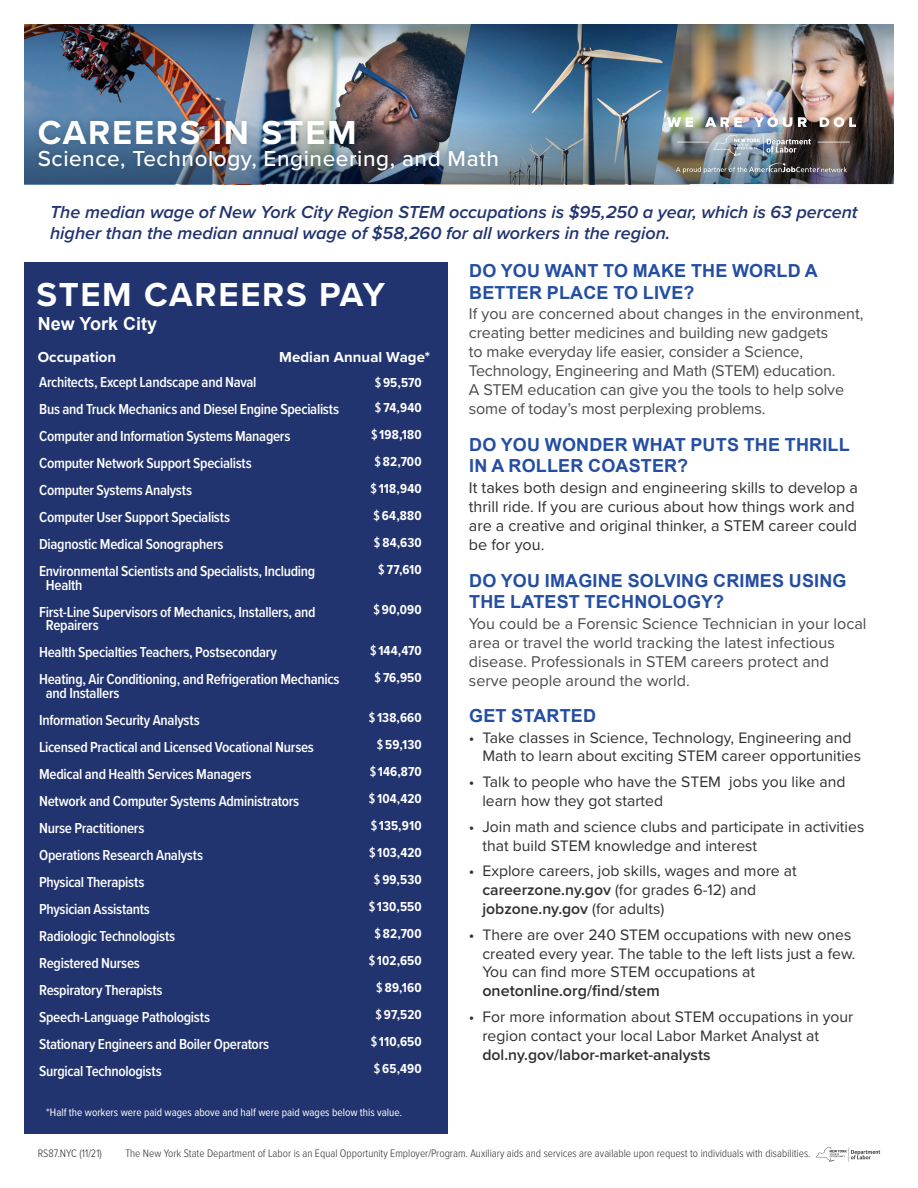
<style>
.page{position:relative;width:918px;height:1188px;background:#fff}
.page>*{position:absolute;margin:0;border:0;box-sizing:border-box;transform-origin:0 0}
.t1{font:700 34.5px "Proxima Nova";letter-spacing:.05em;color:#fff}
.t2{font:500 22.5px "Proxima Nova";letter-spacing:.025em;color:#fff}
.t3{font:700 18px/21.6px "Arial";letter-spacing:.01em;color:#244ea1}
.Main_Head_Line{font:italic 600 18px/21.6px "Proxima Nova";letter-spacing:-.005em;color:#22346f}
.Fact_Sheet_Sub-head{font:700 18px "Arial";color:#fff}
.t4{font:16.2px/18.9px "Proxima Nova";letter-spacing:-.01em;color:#4a4b4c}
.t5{font:16.2px/18.9px "Proxima Nova";color:#312f30}
.t6{font:600 16.2px "Proxima Nova";color:#312f30}
.t7{font:15.75px/18.9px "Proxima Nova";color:#312f30}
.t8{font:600 15.75px "Proxima Nova";color:#312f30}
.Data_Labels{font:600 15px/13.5px "Proxima Nova Cond";letter-spacing:-.02em;color:#fff}
.t9{font:700 15px "Proxima Nova";letter-spacing:.005em;color:#fff}
.Data_Values{font:700 13.5px "Proxima Nova Cond";letter-spacing:.01em;color:#fff}
.P{font:300 11.25px "Proxima Nova Cond";color:#312f30}
.t10{font:11.25px "Proxima Nova Cond";color:#fff}
.s1{font-weight:500}
.s2{font-weight:600}
</style>
<div class="page">
<img style="left:25px;top:25px;width:868px;height:159px">
<div style="left:21px;top:262px;width:427px;height:872px;background:#22346f"></div>
<div style="left:670px;top:120px;width:204px;height:71px;background:#231f20;opacity:.22"></div>
<svg style="left:818px;top:142px;width:32px;height:1px"></svg>
<svg style="left:677px;top:135px;width:134px;height:21px"></svg>
<svg style="left:667px;top:117px;width:26px;height:10px"></svg>
<svg style="left:705px;top:117px;width:37px;height:10px"></svg>
<svg style="left:754px;top:117px;width:38px;height:10px"></svg>
<svg style="left:798px;top:117px;width:9px;height:10px"></svg>
<svg style="left:820px;top:117px;width:36px;height:10px"></svg>
<svg style="left:676px;top:163px;width:171px;height:10px"></svg>
<div style="left:33px;top:114px;width:470px;height:63px;background:#002953;opacity:.2"></div>
<svg style="left:816px;top:1147px;width:64px;height:15px"></svg>
<h1 class="t1" style="left:38px;top:107px;width:320px">CAREERS IN STEM</h1>
<h2 class="t2" style="left:38px;top:142px;width:463px">Science, Technology, Engineering, and Math</h2>
<p class="Main_Head_Line" style="left:50px;top:200px;width:809px">The median wage of New York City Region STEM occupations is $95,250 a year, which is 63 percent higher than the median annual wage of $58,260 for all workers in the region.</p>
<h1 class="t1" style="left:36px;top:268px;width:350px">STEM CAREERS PAY</h1>
<p class="Fact_Sheet_Sub-head" style="left:38px;top:311px;width:121px">New York City</p>
<p class="t9" style="left:38px;top:346px;width:80px">Occupation</p>
<p class="t9" style="left:279px;top:346px;width:153px">Median Annual Wage*</p>
<p class="Data_Labels" style="left:39px;top:375px;width:219px">Architects, Except Landscape and Naval</p>
<p class="Data_Values" style="left:375px;top:373px;width:49px"><span class="s1">$</span> 95,570</p>
<p class="Data_Labels" style="left:39px;top:402px;width:301px">Bus and Truck Mechanics and Diesel Engine Specialists</p>
<p class="Data_Values" style="left:375px;top:397px;width:48px"><span class="s1">$</span> 74,940</p>
<p class="Data_Labels" style="left:39px;top:429px;width:253px">Computer and Information Systems Managers</p>
<p class="Data_Values" style="left:371px;top:424px;width:52px"><span class="s1">$</span>198,180</p>
<p class="Data_Labels" style="left:39px;top:456px;width:214px">Computer Network Support Specialists</p>
<p class="Data_Values" style="left:374px;top:451px;width:49px"><span class="s1">$</span> 82,700</p>
<p class="Data_Labels" style="left:39px;top:483px;width:154px">Computer Systems Analysts</p>
<p class="Data_Values" style="left:371px;top:478px;width:53px"><span class="s1">$</span>118,940</p>
<p class="Data_Labels" style="left:39px;top:510px;width:192px">Computer User Support Specialists</p>
<p class="Data_Values" style="left:373px;top:505px;width:50px"><span class="s1">$</span> 64,880</p>
<p class="Data_Labels" style="left:39px;top:537px;width:186px">Diagnostic Medical Sonographers</p>
<p class="Data_Values" style="left:374px;top:532px;width:49px"><span class="s1">$</span> 84,630</p>
<p class="Data_Labels" style="left:46px;top:564px;width:271px;text-indent:-7px">Environmental Scientists and Specialists, Including<br>Health</p>
<p class="Data_Values" style="left:378px;top:559px;width:45px"><span class="s1">$</span> 77,610</p>
<p class="Data_Labels" style="left:46px;top:604px;width:271px;text-indent:-7px">First-Line Supervisors of Mechanics, Installers, and<br>Repairers</p>
<p class="Data_Values" style="left:373px;top:600px;width:50px"><span class="s1">$</span> 90,090</p>
<p class="Data_Labels" style="left:39px;top:645px;width:239px">Health Specialties Teachers, Postsecondary</p>
<p class="Data_Values" style="left:370px;top:640px;width:53px"><span class="s1">$</span> 144,470</p>
<p class="Data_Labels" style="left:46px;top:672px;width:295px;text-indent:-7px">Heating, Air Conditioning, and Refrigeration Mechanics and Installers</p>
<p class="Data_Values" style="left:374px;top:667px;width:49px"><span class="s1">$</span> 76,950</p>
<p class="Data_Labels" style="left:39px;top:712px;width:162px">Information Security Analysts</p>
<p class="Data_Values" style="left:369px;top:708px;width:54px"><span class="s1">$</span> 138,660</p>
<p class="Data_Labels" style="left:39px;top:739px;width:276px">Licensed Practical and Licensed Vocational Nurses</p>
<p class="Data_Values" style="left:377px;top:735px;width:46px"><span class="s1">$</span> 59,130</p>
<p class="Data_Labels" style="left:39px;top:766px;width:214px">Medical and Health Services Managers</p>
<p class="Data_Values" style="left:370px;top:762px;width:54px"><span class="s1">$</span> 146,870</p>
<p class="Data_Labels" style="left:39px;top:793px;width:262px">Network and Computer Systems Administrators</p>
<p class="Data_Values" style="left:369px;top:789px;width:54px"><span class="s1">$</span> 104,420</p>
<p class="Data_Labels" style="left:39px;top:820px;width:107px">Nurse Practitioners</p>
<p class="Data_Values" style="left:371px;top:816px;width:52px"><span class="s1">$</span> 135,910</p>
<p class="Data_Labels" style="left:39px;top:847px;width:165px">Operations Research Analysts</p>
<p class="Data_Values" style="left:369px;top:843px;width:54px"><span class="s1">$</span> 103,420</p>
<p class="Data_Labels" style="left:39px;top:874px;width:107px">Physical Therapists</p>
<p class="Data_Values" style="left:374px;top:870px;width:49px"><span class="s1">$</span> 99,530</p>
<p class="Data_Labels" style="left:39px;top:901px;width:112px">Physician Assistants</p>
<p class="Data_Values" style="left:369px;top:897px;width:54px"><span class="s1">$</span> 130,550</p>
<p class="Data_Labels" style="left:39px;top:928px;width:138px">Radiologic Technologists</p>
<p class="Data_Values" style="left:374px;top:924px;width:49px"><span class="s1">$</span> 82,700</p>
<p class="Data_Labels" style="left:39px;top:955px;width:102px">Registered Nurses</p>
<p class="Data_Values" style="left:369px;top:951px;width:55px"><span class="s1">$</span> 102,650</p>
<p class="Data_Labels" style="left:39px;top:982px;width:125px">Respiratory Therapists</p>
<p class="Data_Values" style="left:376px;top:978px;width:47px"><span class="s1">$</span> 89,160</p>
<p class="Data_Labels" style="left:39px;top:1009px;width:172px">Speech-Language Pathologists</p>
<p class="Data_Values" style="left:376px;top:1005px;width:48px"><span class="s1">$</span> 97,520</p>
<p class="Data_Labels" style="left:39px;top:1036px;width:232px">Stationary Engineers and Boiler Operators</p>
<p class="Data_Values" style="left:371px;top:1032px;width:52px"><span class="s1">$</span> 110,650</p>
<p class="Data_Labels" style="left:39px;top:1063px;width:124px">Surgical Technologists</p>
<p class="Data_Values" style="left:374px;top:1059px;width:49px"><span class="s1">$</span> 65,490</p>
<p class="t10" style="left:46px;top:1104px;width:357px">*Half the workers were paid wages above and half were paid wages below this value.</p>
<p class="t3" style="left:469px;top:260px;width:350px">DO YOU WANT TO MAKE THE WORLD A<br>BETTER PLACE TO LIVE?</p>
<p class="t4" style="left:469px;top:304px;width:396px">If you are concerned about changes in the environment, creating better medicines and building new gadgets<br>to make everyday life easier, consider a Science, Technology, Engineering and Math (STEM) education.<br>A STEM education can give you the tools to help solve some of today’s most perplexing problems.</p>
<p class="t3" style="left:469px;top:434px;width:382px">DO YOU WONDER WHAT PUTS THE THRILL<br>IN A ROLLER COASTER?</p>
<p class="t5" style="left:469px;top:478px;width:391px">It takes both design and engineering skills to develop a thrill ride. If you are curious about how things work and are a creative and original thinker, a STEM career could be for you.</p>
<p class="t3" style="left:469px;top:570px;width:379px">DO YOU IMAGINE SOLVING CRIMES USING<br>THE LATEST TECHNOLOGY?</p>
<p class="t4" style="left:469px;top:613px;width:399px">You could be a Forensic Science Technician in your local area or travel the world tracking the latest infectious disease. Professionals in STEM careers protect and serve people around the world.</p>
<p class="t3" style="left:469px;top:705px;width:128px">GET STARTED</p>
<p class="t7" style="left:482px;top:727px;width:380px;text-indent:-14px">• Take classes in Science, Technology, Engineering and<br>Math to learn about exciting STEM career opportunities</p>
<p class="t7" style="left:482px;top:772px;width:365px;text-indent:-14px">• Talk to people who have the STEM jobs you like and learn how they got started</p>
<p class="t7" style="left:482px;top:816px;width:383px;text-indent:-14px">• Join math and science clubs and participate in activities that build STEM knowledge and interest</p>
<p class="t7" style="left:482px;top:861px;width:316px;text-indent:-14px">• Explore careers, job skills, wages and more at <span class="s2">careerzone.ny.gov</span> (for grades 6-12) and <span class="s2">jobzone.ny.gov</span> (for adults)</p>
<p class="t7" style="left:482px;top:924px;width:375px;text-indent:-14px">• There are over 240 STEM occupations with new ones created every year. The table to the left lists just a few.<br>You can find more STEM occupations at</p>
<p class="t6" style="left:482px;top:979px;width:179px">onetonline.org/find/stem</p>
<p class="t7" style="left:482px;top:1007px;width:373px;text-indent:-14px">• For more information about STEM occupations in your region contact your local Labor Market Analyst at</p>
<p class="t8" style="left:482px;top:1043px;width:230px">dol.ny.gov/labor-market-analysts</p>
<p class="P" style="left:38px;top:1145px;width:66px">RS87.NYC (11/21)</p>
<p class="P" style="left:125px;top:1145px;width:687px">The New York State Department of Labor is an Equal Opportunity Employer/Program. Auxiliary aids and services are available upon request to individuals with disabilities.</p>
</div>
